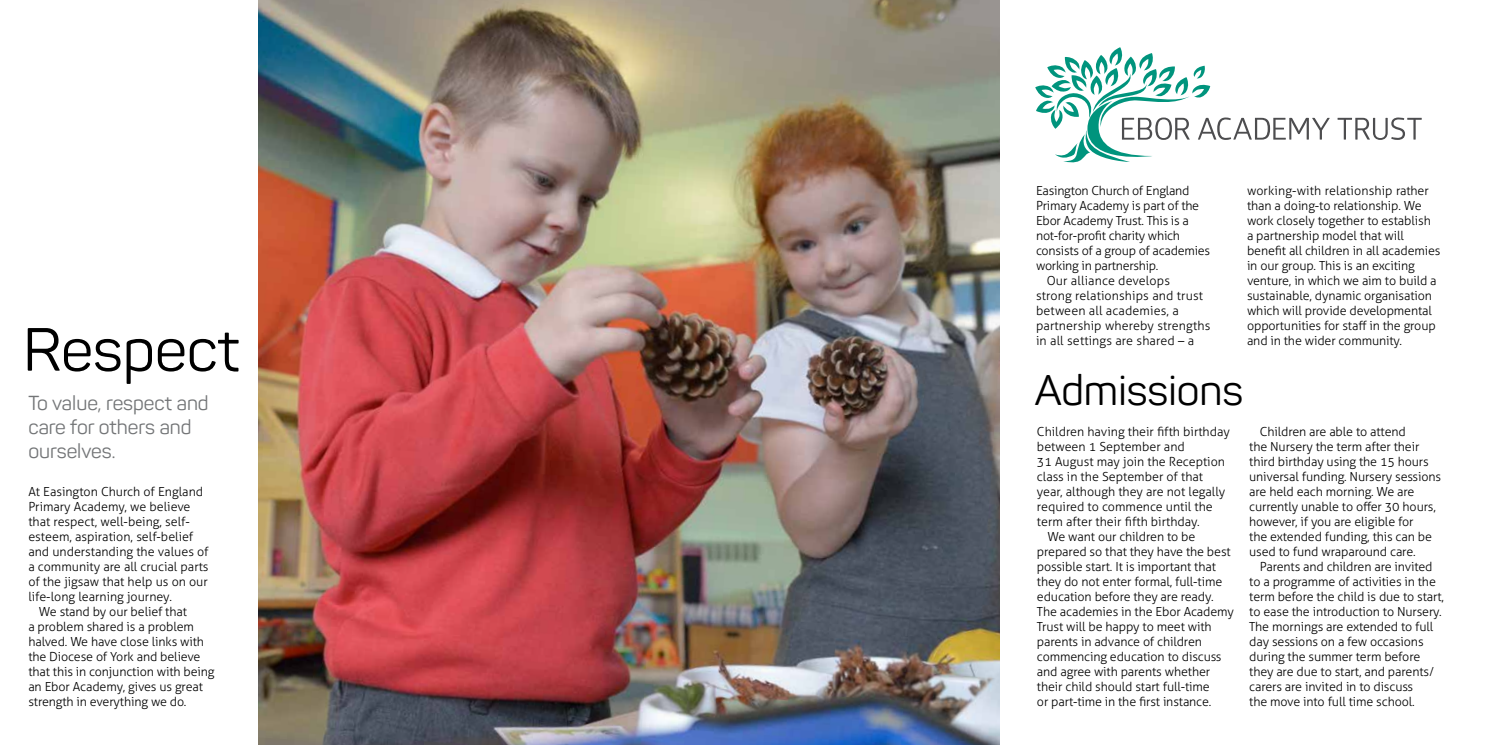
<style>
.page{position:relative;width:1489px;height:745px;background:#fff}
.page>*{position:absolute;margin:0;border:0;box-sizing:border-box;transform-origin:0 0}
.t1{font:60px "Panton";color:#000}
.t2{font:42px "Panton";color:#000}
.t3{font:20px/24px "Panton";color:#737577}
.t4{font:300 12.5px/15px "Aller";letter-spacing:-.01em;color:#000}
.t5{font:300 12.5px "Aller";letter-spacing:.01em;color:#000}
</style>
<div class="page">
<img style="left:259px;top:0;width:740px;height:744px">
<svg style="left:1035px;top:47px;width:386px;height:116px"></svg>
<h1 class="t1" style="left:23px;top:312px;width:218px">Respect</h1>
<h3 class="t3" style="left:28px;top:390px;width:182px">To value, respect and care for others and ourselves.</h3>
<p class="t4" style="left:28px;top:483px;width:176px">At Easington Church of England</p>
<p class="t4" style="left:28px;top:498px;width:164px">Primary Academy, we believe</p>
<p class="t4" style="left:28px;top:513px;width:163px">that respect, well-being, self-</p>
<p class="t4" style="left:28px;top:528px;width:166px">esteem, aspiration, self-belief</p>
<p class="t4" style="left:28px;top:543px;width:182px">and understanding the values of</p>
<p class="t4" style="left:28px;top:558px;width:182px">a community are all crucial parts</p>
<p class="t4" style="left:28px;top:573px;width:181px">of the jigsaw that help us on our</p>
<p class="t4" style="left:28px;top:588px;width:145px">life-long learning journey.</p>
<p class="t4" style="left:39px;top:603px;width:149px">We stand by our belief that</p>
<p class="t4" style="left:28px;top:618px;width:167px">a problem shared is a problem</p>
<p class="t4" style="left:28px;top:633px;width:177px">halved. We have close links with</p>
<p class="t4" style="left:28px;top:648px;width:174px">the Diocese of York and believe</p>
<p class="t4" style="left:28px;top:663px;width:188px">that this in conjunction with being</p>
<p class="t4" style="left:28px;top:678px;width:176px">an Ebor Academy, gives us great</p>
<p class="t4" style="left:28px;top:693px;width:160px">strength in everything we do.</p>
<p class="t4" style="left:1036px;top:183px;width:155px">Easington Church of England</p>
<p class="t4" style="left:1036px;top:198px;width:164px">Primary Academy is part of the</p>
<p class="t4" style="left:1036px;top:213px;width:154px">Ebor Academy Trust. This is a</p>
<p class="t4" style="left:1036px;top:228px;width:145px">not-for-profit charity which</p>
<p class="t4" style="left:1036px;top:243px;width:175px">consists of a group of academies</p>
<p class="t4" style="left:1036px;top:258px;width:124px">working in partnership.</p>
<p class="t5" style="left:1046px;top:273px;width:125px">Our alliance develops</p>
<p class="t5" style="left:1036px;top:288px;width:168px">strong relationships and trust</p>
<p class="t5" style="left:1036px;top:303px;width:144px">between all academies, a</p>
<p class="t5" style="left:1036px;top:318px;width:176px">partnership whereby strengths</p>
<p class="t5" style="left:1036px;top:333px;width:160px">in all settings are shared – a</p>
<p class="t4" style="left:1246px;top:183px;width:195px">working-with relationship rather than a doing-to relationship. We work closely together to establish<br>a partnership model that will benefit all children in all academies in our group. This is an exciting venture, in which we aim to build a sustainable, dynamic organisation which will provide developmental opportunities for staff in the group and in the wider community.</p>
<h2 class="t2" style="left:1034px;top:364px;width:210px">Admissions</h2>
<p class="t4" style="left:1036px;top:423px;width:194px">Children having their fifth birthday</p>
<p class="t4" style="left:1036px;top:438px;width:149px">between 1 September and</p>
<p class="t4" style="left:1036px;top:453px;width:189px">31 August may join the Reception</p>
<p class="t4" style="left:1036px;top:468px;width:168px">class in the September of that</p>
<p class="t4" style="left:1036px;top:483px;width:190px">year, although they are not legally</p>
<p class="t4" style="left:1036px;top:498px;width:177px">required to commence until the</p>
<p class="t4" style="left:1036px;top:513px;width:164px">term after their fifth birthday.</p>
<p class="t4" style="left:1047px;top:528px;width:149px">We want our children to be</p>
<p class="t4" style="left:1036px;top:543px;width:195px">prepared so that they have the best</p>
<p class="t4" style="left:1036px;top:558px;width:180px">possible start. It is important that</p>
<p class="t4" style="left:1036px;top:573px;width:187px">they do not enter formal, full-time</p>
<p class="t4" style="left:1036px;top:588px;width:178px">education before they are ready.</p>
<p class="t4" style="left:1036px;top:603px;width:198px">The academies in the Ebor Academy</p>
<p class="t4" style="left:1036px;top:618px;width:176px">Trust will be happy to meet with</p>
<p class="t4" style="left:1036px;top:633px;width:166px">parents in advance of children</p>
<p class="t4" style="left:1036px;top:648px;width:186px">commencing education to discuss</p>
<p class="t4" style="left:1036px;top:663px;width:175px">and agree with parents whether</p>
<p class="t4" style="left:1036px;top:678px;width:174px">their child should start full-time</p>
<p class="t4" style="left:1036px;top:693px;width:176px">or part-time in the first instance.</p>
<p class="t4" style="left:1249px;top:423px;width:193px;text-indent:11px">Children are able to attend<br>the Nursery the term after their third birthday using the 15 hours universal funding. Nursery sessions are held each morning. We are currently unable to offer 30 hours, however, if you are eligible for<br>the extended funding, this can be used to fund wraparound care.</p>
<p class="t4" style="left:1249px;top:558px;width:196px;text-indent:11px">Parents and children are invited to a programme of activities in the term before the child is due to start, to ease the introduction to Nursery.<br>The mornings are extended to full day sessions on a few occasions during the summer term before they are due to start, and parents/ carers are invited in to discuss<br>the move into full time school.</p>
</div>
